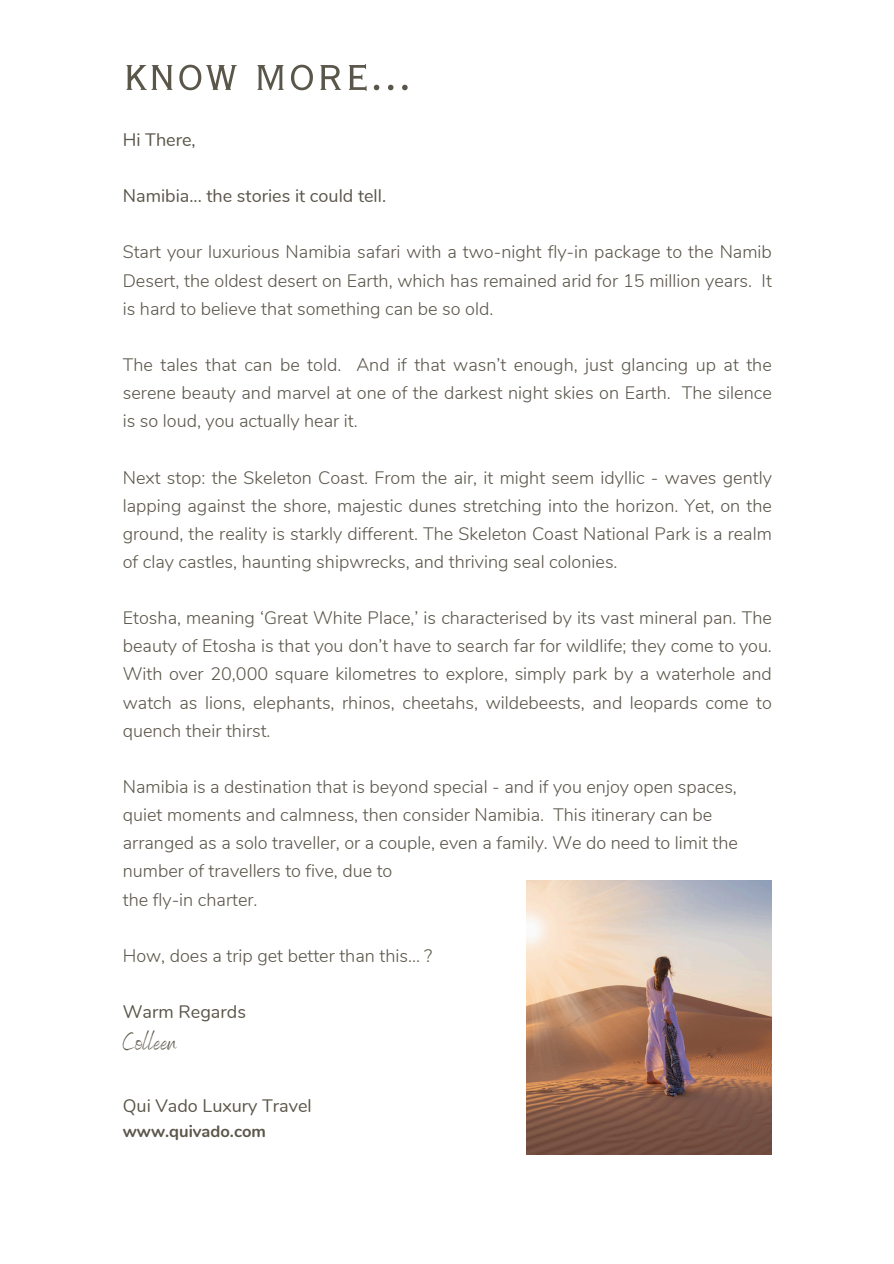
<style>
.page{position:relative;width:894px;height:1264px;background:#fff}
.page>*{position:absolute;margin:0;border:0;box-sizing:border-box;transform-origin:0 0}
.t1{font:56.55px "Copperplate Gothic LT Pro 29 BC";color:#5b564a}
.t2{font:24px "Benedict";color:#5b564a}
.t3{font:300 18px/28.2px "Nunito";color:#5b564a;text-align:justify}
.t4{font:18px "Nunito";color:#5b564a}
.t5{font:700 16.5px "Nunito";color:#5b564a}
</style>
<div class="page">
<img style="left:526px;top:880px;width:245px;height:273px">
<p class="t1" style="left:123px;top:49px;width:290px">know more...</p>
<h1 class="t4" style="left:123px;top:128px;width:74px">Hi There,</h1>
<p class="t4" style="left:123px;top:184px;width:265px">Namibia... the stories it could tell.</p>
<p class="t3" style="left:123px;top:238px;width:650px">Start your luxurious Namibia safari with a two-night fly-in package to the Namib Desert, the oldest desert on Earth, which has remained arid for 15 million years. It is hard to believe that something can be so old.</p>
<p class="t3" style="left:123px;top:351px;width:650px">The tales that can be told. And if that wasn’t enough, just glancing up at the serene beauty and marvel at one of the darkest night skies on Earth. The silence is so loud, you actually hear it.</p>
<p class="t3" style="left:123px;top:463px;width:650px">Next stop: the Skeleton Coast. From the air, it might seem idyllic - waves gently lapping against the shore, majestic dunes stretching into the horizon. Yet, on the ground, the reality is starkly different. The Skeleton Coast National Park is a realm of clay castles, haunting shipwrecks, and thriving seal colonies.</p>
<p class="t3" style="left:123px;top:604px;width:650px">Etosha, meaning ‘Great White Place,’ is characterised by its vast mineral pan. The beauty of Etosha is that you don’t have to search far for wildlife; they come to you.<br>With over 20,000 square kilometres to explore, simply park by a waterhole and watch as lions, elephants, rhinos, cheetahs, wildebeests, and leopards come to quench their thirst.</p>
<p class="t3" style="left:123px;top:773px;width:615px">Namibia is a destination that is beyond special - and if you enjoy open spaces,</p>
<p class="t3" style="left:123px;top:801px;width:591px">quiet moments and calmness, then consider Namibia. This itinerary can be</p>
<p class="t3" style="left:123px;top:829px;width:616px">arranged as a solo traveller, or a couple, even a family. We do need to limit the</p>
<p class="t3" style="left:123px;top:857px;width:271px">number of travellers to five, due to</p>
<p class="t3" style="left:123px;top:885px;width:136px">the fly-in charter.</p>
<p class="t3" style="left:123px;top:941px;width:311px">How, does a trip get better than this... ?</p>
<p class="t4" style="left:123px;top:999px;width:125px">Warm Regards</p>
<p class="t2" style="left:123px;top:1026px;width:55px">Colleen</p>
<p class="t4" style="left:123px;top:1093px;width:190px">Qui Vado Luxury Travel</p>
<p class="t5" style="left:123px;top:1120px;width:145px">www.quivado.com</p>
</div>
